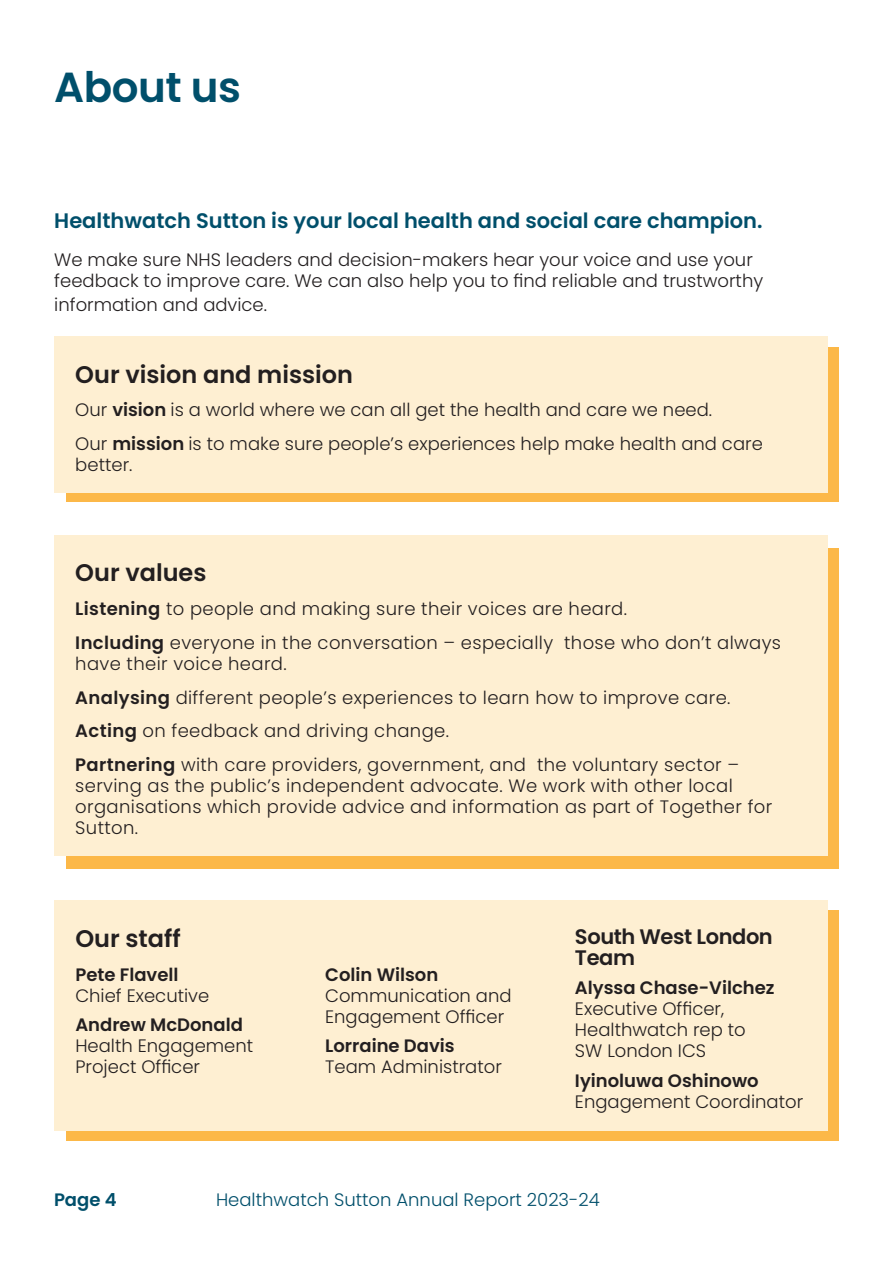
<style>
.page{position:relative;width:893px;height:1263px;background:#fff}
.page>*{position:absolute;margin:0;border:0;box-sizing:border-box;transform-origin:0 0}
.Headline{font:600 42px "Poppins";letter-spacing:-.01em;color:#004f6b}
.Box_Head{font:600 24px "Poppins";color:#231f20}
.Intro_Bold{font:600 21px "Poppins";color:#004f6b}
.Box_Body{font:600 21px/21px "Poppins";letter-spacing:-.02em;color:#231f20}
.Box_Bullets{font:300 18px/21px "Poppins";letter-spacing:.02em;color:#231f20}
.Box_Body-2{font:300 18px/21px "Poppins";color:#231f20}
.Contents_Body{font:300 18px/21px "Poppins";color:#231f20}
.t1{font:300 18px "Poppins";color:#004f6b}
.t2{font:600 18px "Poppins";color:#004f6b}
.s1{font-weight:600}
</style>
<div class="page">
<div style="left:66px;top:347px;width:773px;height:155px;background:#fcb848"></div>
<div style="left:54px;top:336px;width:774px;height:156px;background:#feefd2"></div>
<div style="left:66px;top:548px;width:773px;height:320px;background:#fcb848"></div>
<div style="left:54px;top:535px;width:774px;height:320px;background:#feefd2"></div>
<div style="left:67px;top:910px;width:772px;height:230px;background:#fcb848"></div>
<div style="left:54px;top:900px;width:774px;height:231px;background:#feefd2"></div>
<p class="Headline" style="left:54px;top:63px;width:189px">About us</p>
<p class="Intro_Bold" style="left:54px;top:209px;width:710px">Healthwatch Sutton is your local health and social care champion.</p>
<p class="Contents_Body" style="left:54px;top:249px;width:710px">We make sure NHS leaders and decision-makers hear your voice and use your feedback to improve care. We can also help you to find reliable and trustworthy</p>
<p class="Contents_Body" style="left:54px;top:294px;width:214px">information and advice.</p>
<p class="Box_Head" style="left:75px;top:360px;width:279px">Our vision and mission</p>
<p class="Box_Body-2" style="left:75px;top:400px;width:638px">Our <span class="s1">vision</span> is a world where we can all get the health and care we need.</p>
<p class="Box_Body-2" style="left:75px;top:433px;width:689px">Our <span class="s1">mission</span> is to make sure people’s experiences help make health and care better.</p>
<p class="Box_Head" style="left:75px;top:559px;width:133px">Our values</p>
<p class="Box_Bullets" style="left:75px;top:598px;width:553px"><span class="s1">Listening</span> to people and making sure their voices are heard.</p>
<p class="Box_Bullets" style="left:75px;top:632px;width:707px"><span class="s1">Including</span> everyone in the conversation – especially those who don’t always have their voice heard.</p>
<p class="Box_Bullets" style="left:75px;top:687px;width:657px"><span class="s1">Analysing</span> different people’s experiences to learn how to improve care.</p>
<p class="Box_Bullets" style="left:75px;top:721px;width:375px"><span class="s1">Acting</span> on feedback and driving change.</p>
<p class="Box_Bullets" style="left:75px;top:754px;width:698px"><span class="s1">Partnering</span> with care providers, government, and the voluntary sector – serving as the public’s independent advocate. We work with other local organisations which provide advice and information as part of Together for Sutton.</p>
<p class="Box_Head" style="left:75px;top:925px;width:107px">Our staff</p>
<p class="Box_Body-2" style="left:75px;top:964px;width:135px"><span class="s1">Pete Flavell<br></span>Chief Executive</p>
<p class="Box_Body-2" style="left:75px;top:1015px;width:179px"><span class="s1">Andrew McDonald<br></span>Health Engagement<br>Project Officer</p>
<p class="Box_Body-2" style="left:325px;top:964px;width:188px"><span class="s1">Colin Wilson<br></span>Communication and<br>Engagement Officer</p>
<p class="Box_Body-2" style="left:325px;top:1036px;width:178px"><span class="s1">Lorraine Davis<br></span>Team Administrator</p>
<p class="Box_Body" style="left:575px;top:926px;width:199px">South West London<br>Team</p>
<p class="Box_Body-2" style="left:575px;top:978px;width:201px"><span class="s1">Alyssa Chase-Vilchez<br></span>Executive Officer,<br>Healthwatch rep to<br>SW London ICS</p>
<p class="Box_Body-2" style="left:575px;top:1070px;width:230px"><span class="s1">Iyinoluwa Oshinowo<br></span>Engagement Coordinator</p>
<p class="t2" style="left:54px;top:1190px;width:64px">Page 4</p>
<p class="t1" style="left:216px;top:1190px;width:385px">Healthwatch Sutton Annual Report 2023-24</p>
</div>
